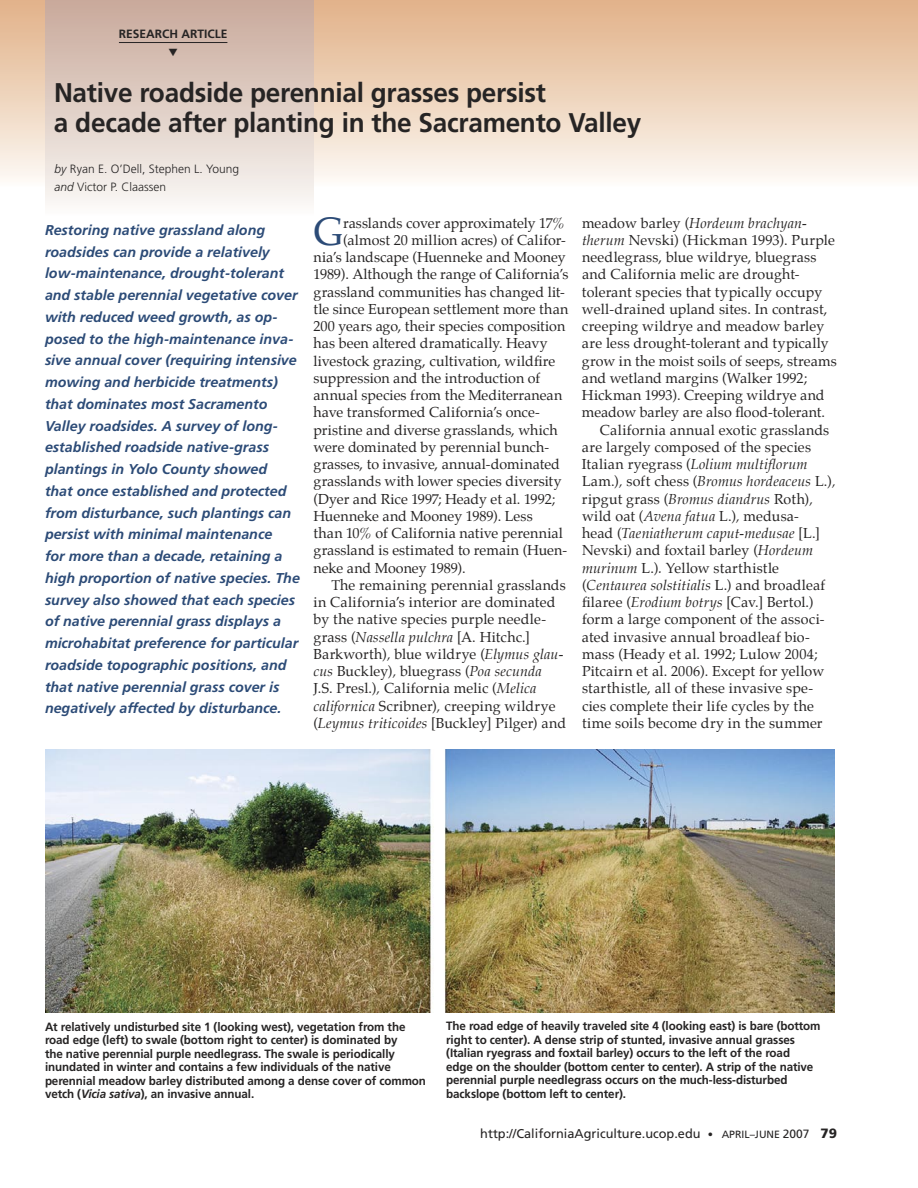
<style>
.page{position:relative;width:918px;height:1188px;background:#fff}
.page>*{position:absolute;margin:0;border:0;box-sizing:border-box;transform-origin:0 0}
.t1{font:39px "Palatino";color:#2c4b77}
.t2{font:700 27px/30px "Frutiger";letter-spacing:-.01em;color:#262424}
.t3{font:14.25px "Palatino";letter-spacing:.01em;color:#262424}
.t4{font:italic 700 14.25px/21.8px "Frutiger";color:#2c4b77}
.t5{font:italic 14.25px "Palatino";letter-spacing:.01em;color:#262424}
.t6{font:12.75px "Frutiger";color:#262424}
.t7{font:700 12px/13.5px "Frutiger";letter-spacing:-.01em;color:#262424}
.t8{font:300 12px/18px "Frutiger";color:#262424}
.s1{font-style:italic}
.s2{font-style:normal}
.s3{font-size:10.5px}
.s4{font-size:12px}
.s5{font-weight:900;font-size:13.5px}
</style>
<div class="page">
<div style="left:0;top:0;width:918px;height:188px;background:linear-gradient(to bottom,#e1b086,#fdfaf5)"></div>
<div style="left:45px;top:0;width:269px;height:216px;background:linear-gradient(to bottom,#c7a798,#fbf9f7)"></div>
<hr style="left:119px;top:42px;width:108px;height:1px;background:#262424">
<img style="left:45px;top:749px;width:790px;height:264px">
<svg style="left:169px;top:48px;width:8px;height:8px"></svg>
<p class="t7" style="left:119px;top:27px;width:110px">RESEARCH ARTICLE</p>
<h2 class="t2" style="left:54px;top:78px;width:589px">Native roadside perennial grasses persist<br>a decade after planting in the Sacramento Valley</h2>
<p class="t8" style="left:55px;top:160px;width:186px"><span class="s1">by</span> Ryan E. O’Dell, Stephen L. Young <span class="s1">and</span> Victor P. Claassen</p>
<p class="t4" style="left:45px;top:219px;width:256px">Restoring native grassland along roadsides can provide a relatively low-maintenance, drought-tolerant and stable perennial vegetative cover with reduced weed growth, as op&shy;posed to the high-maintenance inva&shy;sive annual cover (requiring intensive mowing and herbicide treatments) that dominates most Sacramento Valley roadsides. A survey of long&shy;established roadside native-grass plantings in Yolo County showed<br>that once established and protected from disturbance, such plantings can persist with minimal maintenance<br>for more than a decade, retaining a high proportion of native species. The survey also showed that each species of native perennial grass displays a microhabitat preference for particular roadside topographic positions, and that native perennial grass cover is negatively affected by disturbance.</p>
<p class="t5" style="left:582px;top:214px;width:227px"><span class="s2">meadow barley (</span>Hordeum brachyan-</p>
<h1 class="t1" style="left:314px;top:206px;width:31px">G</h1>
<p class="t3" style="left:343px;top:214px;width:223px">rasslands cover approximately 17%</p>
<p class="t3" style="left:343px;top:231px;width:224px">(almost 20 million acres) of Califor-</p>
<p class="t3" style="left:314px;top:248px;width:254px">nia’s landscape (Huenneke and Mooney</p>
<p class="t3" style="left:314px;top:265px;width:256px">1989). Although the range of California’s</p>
<p class="t3" style="left:314px;top:283px;width:253px">grassland communities has changed lit-</p>
<p class="t3" style="left:314px;top:300px;width:256px">tle since European settlement more than</p>
<p class="t3" style="left:314px;top:317px;width:253px">200 years ago, their species composition</p>
<p class="t3" style="left:314px;top:334px;width:236px">has been altered dramatically. Heavy</p>
<p class="t3" style="left:314px;top:352px;width:243px">livestock grazing, cultivation, wildfire</p>
<p class="t3" style="left:314px;top:369px;width:228px">suppression and the introduction of</p>
<p class="t3" style="left:314px;top:386px;width:250px">annual species from the Mediterranean</p>
<p class="t3" style="left:314px;top:403px;width:228px">have transformed California’s once-</p>
<p class="t3" style="left:314px;top:421px;width:246px">pristine and diverse grasslands, which</p>
<p class="t3" style="left:314px;top:438px;width:237px">were dominated by perennial bunch-</p>
<p class="t3" style="left:313px;top:455px;width:248px">grasses, to invasive, annual-dominated</p>
<p class="t3" style="left:313px;top:472px;width:250px">grasslands with lower species diversity</p>
<p class="t3" style="left:313px;top:490px;width:243px">(Dyer and Rice 1997; Heady et al. 1992;</p>
<p class="t3" style="left:313px;top:507px;width:221px">Huenneke and Mooney 1989). Less</p>
<p class="t3" style="left:313px;top:524px;width:251px">than 10% of California native perennial</p>
<p class="t3" style="left:313px;top:541px;width:255px">grassland is estimated to remain (Huen-</p>
<p class="t3" style="left:313px;top:559px;width:154px">neke and Mooney 1989).</p>
<p class="t3" style="left:331px;top:576px;width:236px">The remaining perennial grasslands</p>
<p class="t3" style="left:313px;top:593px;width:243px">in California’s interior are dominated</p>
<p class="t3" style="left:313px;top:610px;width:234px">by the native species purple needle-</p>
<p class="t3" style="left:313px;top:628px;width:218px">grass (<span class="s1">Nassella pulchra</span> [A. Hitchc.]</p>
<p class="t3" style="left:313px;top:645px;width:252px">Barkworth)<span class="s1">,</span> blue wildrye (<span class="s1">Elymus glau-</span></p>
<p class="t3" style="left:314px;top:662px;width:230px"><span class="s1">cus</span> Buckley)<span class="s1">,</span> bluegrass (<span class="s1">Poa secunda</span></p>
<p class="t3" style="left:314px;top:679px;width:225px">J.S. Presl.)<span class="s1">,</span> California melic (<span class="s1">Melica</span></p>
<p class="t3" style="left:314px;top:697px;width:244px"><span class="s1">californica</span> Scribner)<span class="s1">,</span> creeping wildrye</p>
<p class="t3" style="left:314px;top:714px;width:254px">(<span class="s1">Leymus triticoides</span> [Buckley] Pilger) and</p>
<p class="t3" style="left:582px;top:231px;width:254px"><span class="s1">therum</span> Nevski) (Hickman 1993). Purple</p>
<p class="t3" style="left:582px;top:248px;width:236px">needlegrass, blue wildrye, bluegrass</p>
<p class="t3" style="left:582px;top:265px;width:219px">and California melic are drought-</p>
<p class="t3" style="left:582px;top:283px;width:242px">tolerant species that typically occupy</p>
<p class="t3" style="left:582px;top:300px;width:247px">well-drained upland sites. In contrast,</p>
<p class="t3" style="left:582px;top:317px;width:244px">creeping wildrye and meadow barley</p>
<p class="t3" style="left:582px;top:334px;width:248px">are less drought-tolerant and typically</p>
<p class="t3" style="left:582px;top:352px;width:256px">grow in the moist soils of seeps, streams</p>
<p class="t3" style="left:582px;top:369px;width:227px">and wetland margins (Walker 1992;</p>
<p class="t3" style="left:582px;top:386px;width:244px">Hickman 1993). Creeping wildrye and</p>
<p class="t3" style="left:582px;top:403px;width:245px">meadow barley are also flood-tolerant.</p>
<p class="t3" style="left:600px;top:421px;width:231px">California annual exotic grasslands</p>
<p class="t3" style="left:582px;top:438px;width:231px">are largely composed of the species</p>
<p class="t5" style="left:582px;top:456px;width:227px"><span class="s2">Italian ryegrass (</span>Lolium multiflorum</p>
<p class="t3" style="left:582px;top:472px;width:255px">Lam.)<span class="s1">,</span> soft chess (<span class="s1">Bromus hordeaceus</span> L.)<span class="s1">,</span></p>
<p class="t3" style="left:582px;top:490px;width:232px">ripgut grass (<span class="s1">Bromus diandrus</span> Roth)<span class="s1">,</span></p>
<p class="t3" style="left:582px;top:507px;width:218px">wild oat (<span class="s1">Avena fatua</span> L.)<span class="s1">,</span> medusa-</p>
<p class="t5" style="left:582px;top:525px;width:239px"><span class="s2">head (</span>Taeniatherum caput-medusae <span class="s2">[L.]</span></p>
<p class="t3" style="left:582px;top:541px;width:233px">Nevski) and foxtail barley (<span class="s1">Hordeum</span></p>
<p class="t3" style="left:582px;top:559px;width:199px"><span class="s1">murinum</span> L.)<span class="s1">.</span> Yellow starthistle</p>
<p class="t5" style="left:582px;top:577px;width:245px"><span class="s2">(</span>Centaurea solstitialis <span class="s2">L.) and broadleaf</span></p>
<p class="t3" style="left:582px;top:593px;width:233px">filaree (<span class="s1">Erodium botrys</span> [Cav.] Bertol.)</p>
<p class="t3" style="left:582px;top:610px;width:244px">form a large component of the associ-</p>
<p class="t3" style="left:582px;top:628px;width:229px">ated invasive annual broadleaf bio-</p>
<p class="t3" style="left:582px;top:645px;width:237px">mass (Heady et al. 1992; Lulow 2004;</p>
<p class="t3" style="left:582px;top:662px;width:244px">Pitcairn et al. 2006). Except for yellow</p>
<p class="t3" style="left:582px;top:679px;width:233px">starthistle, all of these invasive spe-</p>
<p class="t3" style="left:582px;top:697px;width:234px">cies complete their life cycles by the</p>
<p class="t3" style="left:582px;top:714px;width:242px">time soils become dry in the summer</p>
<p class="t7" style="left:45px;top:1020px;width:383px">At relatively undisturbed site 1 (looking west), vegetation from the road edge (left) to swale (bottom right to center) is dominated by<br>the native perennial purple needlegrass. The swale is periodically inundated in winter and contains a few individuals of the native perennial meadow barley distributed among a dense cover of common vetch (<span class="s1">Vicia sativa</span>), an invasive annual.</p>
<p class="t7" style="left:446px;top:1019px;width:376px">The road edge of heavily traveled site 4 (looking east) is bare (bottom right to center). A dense strip of stunted, invasive annual grasses (Italian ryegrass and foxtail barley) occurs to the left of the road<br>edge on the shoulder (bottom center to center). A strip of the native perennial purple needlegrass occurs on the much-less-disturbed backslope (bottom left to center).</p>
<p class="t6" style="left:480px;top:1126px;width:358px">http://CaliforniaAgriculture.ucop.edu <span class="s3">• APRIL–JUNE</span> <span class="s4">2007</span> <span class="s5">79</span></p>
</div>
